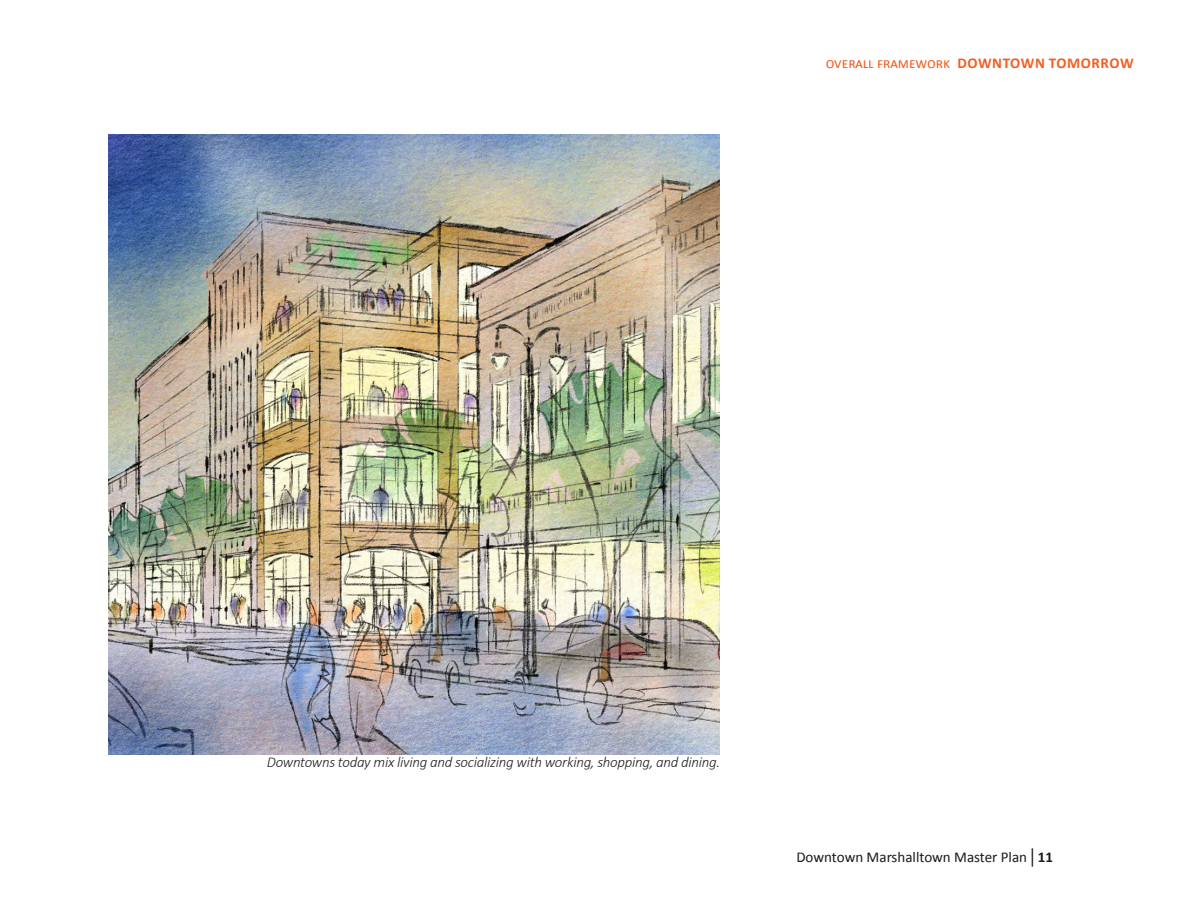
<style>
.page{position:relative;width:1188px;height:918px;background:#fff}
.page>*{position:absolute;margin:0;border:0;box-sizing:border-box;transform-origin:0 0}
.image_caption{font:italic 300 15px "Calibri";letter-spacing:-.02em;color:#231f20}
.t1{font:15px "Calibri";color:#1a1a1a}
.t2{font:15px "Calibri";color:#f35e23}
.s1{font-weight:700}
.s2{font-family:"Monotype Corsiva"}
</style>
<div class="page">
<img style="left:108px;top:135px;width:612px;height:619px">
<p class="t2" style="left:826px;top:53px;width:309px">overall framework <span class="s1">DOWNTOWN TOMORROW</span></p>
<p class="image_caption" style="left:267px;top:753px;width:455px">Downtowns today mix living and socializing with working, shopping, and dining.</p>
<p class="t1" style="left:796px;top:847px;width:258px">Downtown Marshalltown Master Plan<span class="s2">│</span><span class="s1">11</span></p>
</div>
